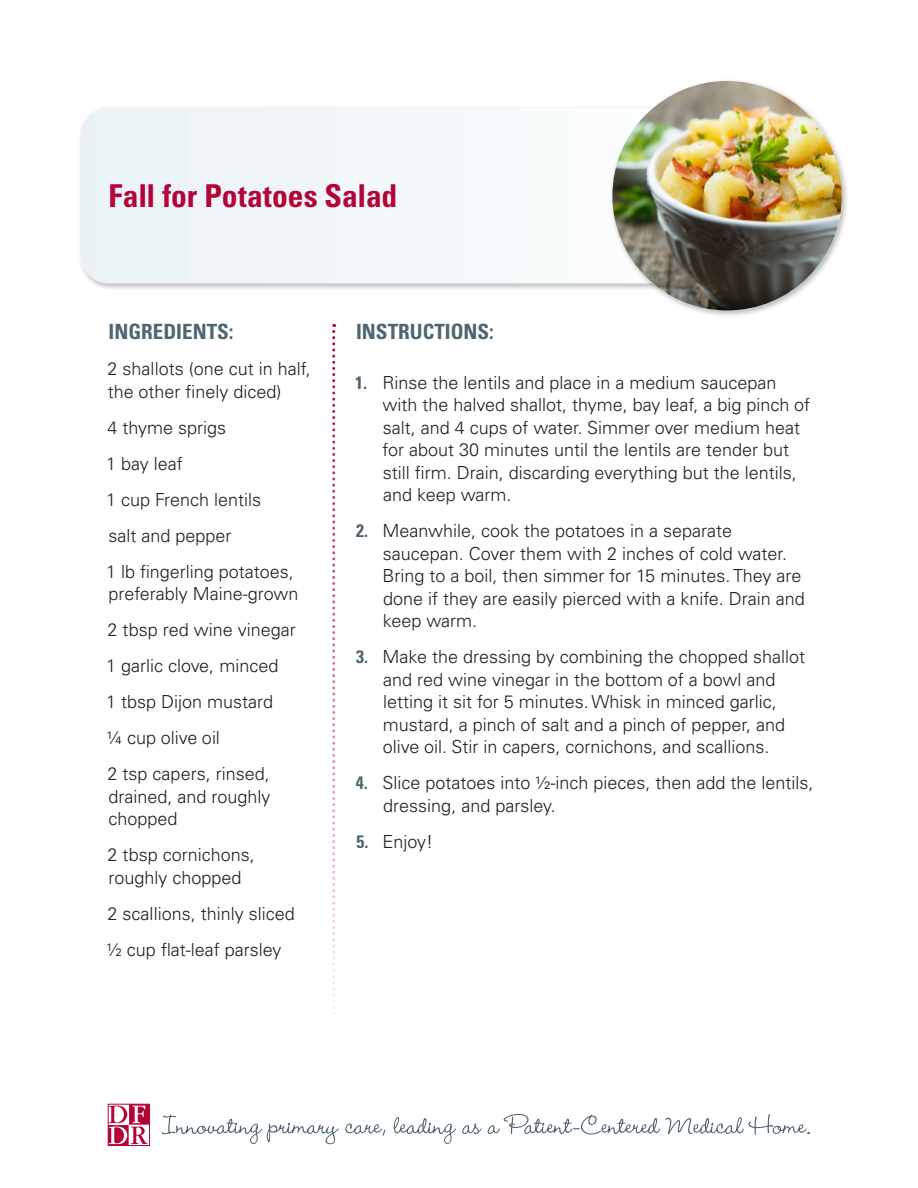
<style>
.page{position:relative;width:918px;height:1188px;background:#fff}
.page>*{position:absolute;margin:0;border:0;box-sizing:border-box;transform-origin:0 0}
.body_copy{font:700 condensed 31.5px "Univers LT Pro";color:#b30437}
.body_copy-2{font:700 condensed 21px "Univers LT Pro";color:#4f6570}
.body_copy-3{font:300 18px/22.5px "Univers LT Pro 45";color:#231f20}
.s1{font-family:"Univers LT Pro";font-weight:700;font-stretch:condensed;color:#4f6570}
</style>
<div class="page">
<div style="left:78px;top:105px;width:636px;height:186px;background:#231f20;opacity:.3"></div>
<div style="left:81px;top:108px;width:529px;height:176px;background:#f2f7f9"></div>
<svg style="left:108px;top:1104px;width:42px;height:42px"></svg>
<svg style="left:162px;top:1114px;width:648px;height:30px"></svg>
<svg style="left:332px;top:324px;width:3px;height:697px"></svg>
<div style="left:610px;top:78px;width:239px;height:240px;background:#231f20;opacity:.3"></div>
<img style="left:612px;top:81px;width:230px;height:229px;border-radius:115px">
<p class="body_copy" style="left:109px;top:177px;width:290px">Fall for Potatoes Salad</p>
<p class="body_copy-2" style="left:109px;top:319px;width:126px">INGREDIENTS:</p>
<p class="body_copy-3" style="left:108px;top:357px;width:205px">2 shallots (one cut in half, the other finely diced)</p>
<p class="body_copy-3" style="left:107px;top:416px;width:120px">4 thyme sprigs</p>
<p class="body_copy-3" style="left:106px;top:452px;width:78px">1 bay leaf</p>
<p class="body_copy-3" style="left:106px;top:488px;width:157px">1 cup French lentils</p>
<p class="body_copy-3" style="left:108px;top:524px;width:125px">salt and pepper</p>
<p class="body_copy-3" style="left:106px;top:560px;width:194px">1 lb fingerling potatoes, preferably Maine-grown</p>
<p class="body_copy-3" style="left:108px;top:618px;width:190px">2 tbsp red wine vinegar</p>
<p class="body_copy-3" style="left:106px;top:654px;width:174px">1 garlic clove, minced</p>
<p class="body_copy-3" style="left:106px;top:690px;width:169px">1 tbsp Dijon mustard</p>
<p class="body_copy-3" style="left:107px;top:726px;width:114px">¼ cup olive oil</p>
<p class="body_copy-3" style="left:108px;top:762px;width:164px;text-align:justify">2 tsp capers, rinsed, drained, and roughly chopped</p>
<p class="body_copy-3" style="left:108px;top:843px;width:149px">2 tbsp cornichons, roughly chopped</p>
<p class="body_copy-3" style="left:108px;top:902px;width:189px">2 scallions, thinly sliced</p>
<p class="body_copy-3" style="left:107px;top:938px;width:176px">½ cup flat-leaf parsley</p>
<p class="body_copy-2" style="left:356px;top:319px;width:139px">INSTRUCTIONS:</p>
<p class="body_copy-3" style="left:382px;top:371px;width:429px;text-indent:-27px"><span class="s1">1.</span> Rinse the lentils and place in a medium saucepan with the halved shallot, thyme, bay leaf, a big pinch of salt, and 4 cups of water. Simmer over medium heat for about 30 minutes until the lentils are tender but still firm. Drain, discarding everything but the lentils, and keep warm.</p>
<p class="body_copy-3" style="left:382px;top:519px;width:424px;text-indent:-26px"><span class="s1">2.</span> Meanwhile, cook the potatoes in a separate saucepan. Cover them with 2 inches of cold water.<br>Bring to a boil, then simmer for 15 minutes. They are done if they are easily pierced with a knife. Drain and keep warm.</p>
<p class="body_copy-3" style="left:356px;top:645px;width:450px;text-align:center"><span class="s1">3.</span> Make the dressing by combining the chopped shallot and red wine vinegar in the bottom of a bowl and<br>letting it sit for 5 minutes. Whisk in minced garlic, mustard, a pinch of salt and a pinch of pepper, and<br>olive oil. Stir in capers, cornichons, and scallions.</p>
<p class="body_copy-3" style="left:383px;top:771px;width:432px;text-indent:-27px"><span class="s1">4.</span> Slice potatoes into ½-inch pieces, then add the lentils, dressing, and parsley.</p>
<p class="body_copy-3" style="left:357px;top:830px;width:78px"><span class="s1">5.</span> Enjoy!</p>
</div>
